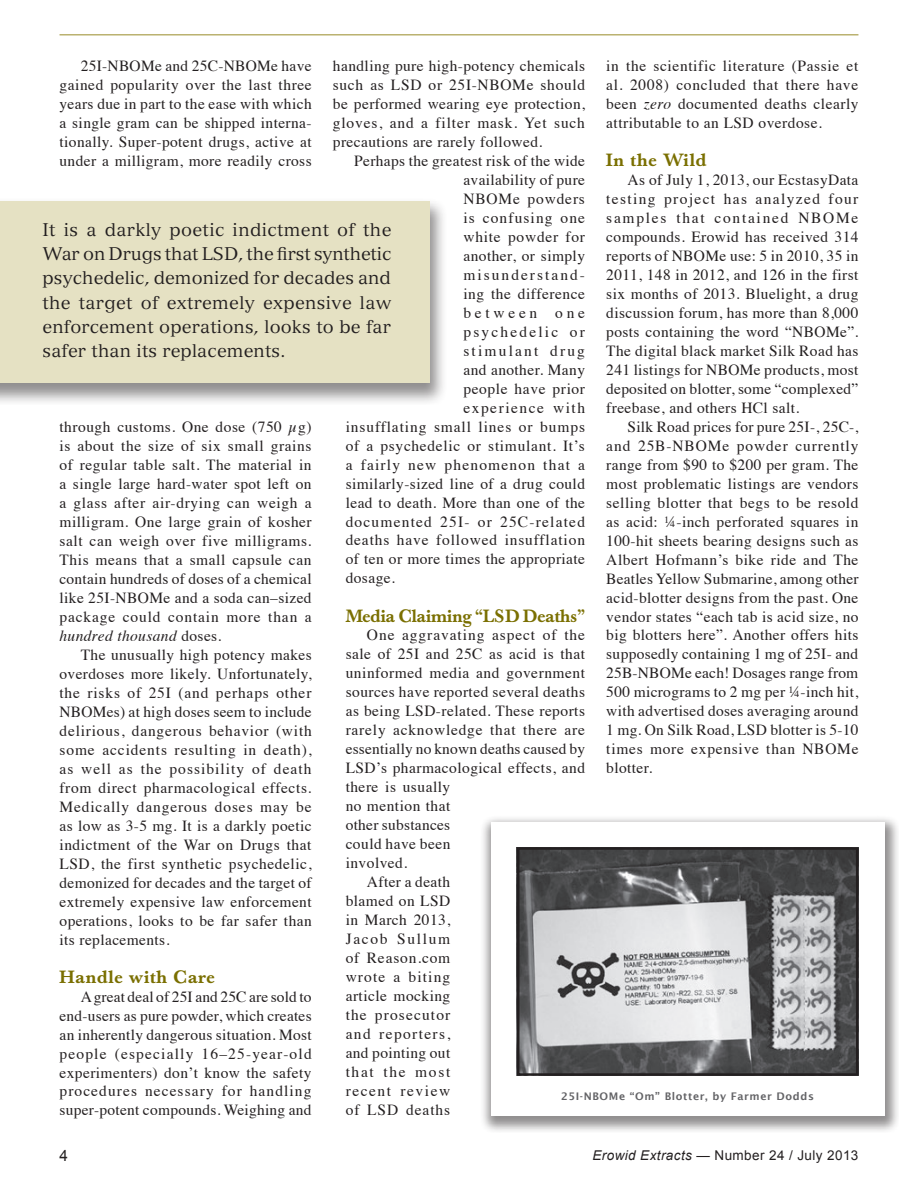
<style>
.page{position:relative;width:918px;height:1188px;background:#fff}
.page>*{position:absolute;margin:0;border:0;box-sizing:border-box;transform-origin:0 0}
.y_Quote_-_Pull_4{font:18px/24.3px "Versailles";letter-spacing:.01em;color:#231f20;text-align:justify}
.Header_-_Sub_3_-_Bas{font:500 17.55px "Baskerville";color:#7a6f00}
.Header_-_Sub_3_-_Bas-2{font:500 17.55px "Baskerville";letter-spacing:.04em;color:#7a6f00;scale:1.04 1}
.t1{font:15.75px "Arial";color:#231f20}
.Body_-_Default{font:15.45px/19px "Times";letter-spacing:.03em;color:#231f20;text-align:justify}
.Body_-_Default-2{font:15.45px "Times";letter-spacing:.055em;color:#231f20}
.Body_-_Default-3{font:15.45px "Times";letter-spacing:.06em;color:#231f20}
.Body_-_Default-4{font:15.45px "Times";letter-spacing:.08em;color:#231f20}
.Body_-_Default-5{font:15.45px "Times";letter-spacing:.14em;color:#231f20}
.Body_-_Default-6{font:15.45px "Times";letter-spacing:.075em;color:#231f20}
.Body_-_Default-7{font:15.45px "Times";letter-spacing:.07em;color:#231f20}
.Body_-_Default-8{font:15.45px "Times";letter-spacing:.05em;color:#231f20}
.Body_-_Default-9{font:15.45px "Times";letter-spacing:.13em;color:#231f20}
.Body_-_Default-10{font:15.45px "Times";letter-spacing:.1em;color:#231f20}
.Body_-_Default-11{font:15.45px "Times";letter-spacing:.24em;color:#231f20}
.t2{font:13.5px "Arial";letter-spacing:.03em;color:#231f20}
.Photo_-_Description{font:600 10.5px "Lucida Sans";letter-spacing:.06em;color:#636366}
.s1{font-style:italic}
</style>
<div class="page">
<hr style="left:60px;top:34px;width:798px;height:2px;background:#bbb270">
<div style="left:478px;top:813px;width:421px;height:320px;background:#231f20;opacity:.5"></div>
<div style="left:491px;top:822px;width:394px;height:294px;background:#fff"></div>
<img style="left:521px;top:851px;width:333px;height:221px">
<div style="left:517px;top:847px;width:341px;height:229px;border:3px solid #231f20"></div>
<div style="left:0;top:195px;width:446px;height:210px;background:#231f20;opacity:.5"></div>
<div style="left:0;top:201px;width:429px;height:182px;background:#e5e1c3"></div>
<p class="Body_-_Default" style="left:60px;top:55px;width:254px;text-indent:21px">25I-NBOMe and 25C-NBOMe have gained popularity over the last three years due in part to the ease with which a single gram can be shipped interna&shy;tionally. Super-potent drugs, active at under a milligram, more readily cross</p>
<p class="Body_-_Default" style="left:333px;top:55px;width:254px">handling pure high-potency chemicals such as LSD or 25I-NBOMe should be performed wearing eye protection, gloves, and a filter mask. Yet such precautions are rarely followed.</p>
<p class="Body_-_Default" style="left:606px;top:55px;width:254px">in the scientific literature (Passie et al. 2008) concluded that there have been <span class="s1">zero</span> documented deaths clearly attributable to an LSD overdose.</p>
<p class="Header_-_Sub_3_-_Bas-2" style="left:606px;top:150px;width:98px">In the Wild</p>
<p class="Body_-_Default" style="left:606px;top:169px;width:254px;text-indent:21px">As of July 1, 2013, our EcstasyData testing project has analyzed four samples that contained NBOMe compounds. Erowid has received 314 reports of NBOMe use: 5 in 2010, 35 in 2011, 148 in 2012, and 126 in the first six months of 2013. Bluelight, a drug discussion forum, has more than 8,000 posts containing the word “NBOMe”.<br>The digital black market Silk Road has 241 listings for NBOMe products, most deposited on blotter, some “complexed” freebase, and others HCl salt.</p>
<p class="Body_-_Default" style="left:606px;top:416px;width:254px;text-indent:21px">Silk Road prices for pure 25I-, 25C-, and 25B-NBOMe powder currently range from $90 to $200 per gram. The most problematic listings are vendors selling blotter that begs to be resold as acid: ¼-inch perforated squares in 100-hit sheets bearing designs such as Albert Hofmann’s bike ride and The Beatles Yellow Submarine, among other acid-blotter designs from the past. One vendor states “each tab is acid size, no big blotters here”. Another offers hits supposedly containing 1 mg of 25I- and 25B-NBOMe each! Dosages range from 500 micrograms to 2 mg per ¼-inch hit, with advertised doses averaging around 1 mg. On Silk Road, LSD blotter is 5-10 times more expensive than NBOMe blotter.</p>
<p class="Body_-_Default" style="left:354px;top:150px;width:232px">Perhaps the greatest risk of the wide</p>
<p class="Body_-_Default" style="left:463px;top:169px;width:123px">availability of pure</p>
<p class="Body_-_Default-2" style="left:463px;top:184px;width:123px">NBOMe powders</p>
<p class="Body_-_Default-7" style="left:463px;top:203px;width:123px">is confusing one</p>
<p class="Body_-_Default-8" style="left:463px;top:222px;width:123px">white powder for</p>
<p class="Body_-_Default" style="left:463px;top:245px;width:123px">another, or simply</p>
<p class="Body_-_Default-9" style="left:463px;top:260px;width:123px">misunderstand-</p>
<p class="Body_-_Default" style="left:463px;top:283px;width:123px">ing the difference</p>
<p class="Body_-_Default-11" style="left:463px;top:298px;width:123px">between one</p>
<p class="Body_-_Default-5" style="left:463px;top:317px;width:123px">psychedelic or</p>
<p class="Body_-_Default-5" style="left:463px;top:336px;width:123px">stimulant drug</p>
<p class="Body_-_Default" style="left:463px;top:359px;width:123px">and another. Many</p>
<p class="Body_-_Default" style="left:463px;top:378px;width:123px">people have prior</p>
<p class="Body_-_Default-10" style="left:463px;top:393px;width:123px">experience with</p>
<p class="Body_-_Default-3" style="left:346px;top:412px;width:241px">insufflating small lines or bumps</p>
<p class="Body_-_Default" style="left:346px;top:435px;width:241px">of a psychedelic or stimulant. It’s</p>
<p class="Body_-_Default-6" style="left:346px;top:450px;width:241px">a fairly new phenomenon that a</p>
<p class="Body_-_Default" style="left:346px;top:473px;width:241px">similarly-sized line of a drug could</p>
<p class="Body_-_Default" style="left:346px;top:492px;width:241px">lead to death. More than one of the</p>
<p class="Body_-_Default-4" style="left:346px;top:507px;width:241px">documented 25I- or 25C-related</p>
<p class="Body_-_Default-2" style="left:346px;top:526px;width:241px">deaths have followed insufflation</p>
<p class="Body_-_Default" style="left:346px;top:548px;width:241px">of ten or more times the appropriate</p>
<p class="Body_-_Default" style="left:346px;top:567px;width:51px">dosage.</p>
<p class="Header_-_Sub_3_-_Bas" style="left:346px;top:605px;width:241px">Media Claiming “LSD Deaths”</p>
<p class="Body_-_Default" style="left:346px;top:624px;width:241px;text-align:left;text-indent:21px">One aggravating aspect of the sale of 25I and 25C as acid is that uninformed media and government sources have reported several deaths as being LSD-related. These reports rarely acknowledge that there are essentially no known deaths caused by<br>LSD’s pharmacological effects, and there is usually<br>no mention that<br>other substances<br>could have been<br>involved.</p>
<p class="Body_-_Default" style="left:346px;top:871px;width:106px;text-indent:21px">After a death blamed on LSD in March 2013, Jacob Sullum of Reason.com wrote a biting article mocking the prosecutor and reporters, and pointing out that the most recent review of LSD deaths</p>
<p class="y_Quote_-_Pull_4" style="left:43px;top:217px;width:350px">It is a darkly poetic indictment of the War on Drugs that LSD, the first synthetic psychedelic, demonized for decades and the target of extremely expensive law enforcement operations, looks to be far safer than its replacements.</p>
<p class="Body_-_Default" style="left:60px;top:416px;width:254px">through customs. One dose (750 µg) is about the size of six small grains of regular table salt. The material in a single large hard-water spot left on a glass after air-drying can weigh a milligram. One large grain of kosher salt can weigh over five milligrams.<br>This means that a small capsule can contain hundreds of doses of a chemical like 25I-NBOMe and a soda can–sized package could contain more than a <span class="s1">hundred thousand</span> doses.</p>
<p class="Body_-_Default" style="left:60px;top:644px;width:254px;text-indent:21px">The unusually high potency makes overdoses more likely. Unfortunately, the risks of 25I (and perhaps other NBOMes) at high doses seem to include delirious, dangerous behavior (with some accidents resulting in death), as well as the possibility of death from direct pharmacological effects.<br>Medically dangerous doses may be as low as 3-5 mg. It is a darkly poetic indictment of the War on Drugs that LSD, the first synthetic psychedelic, demonized for decades and the target of extremely expensive law enforcement operations, looks to be far safer than its replacements.</p>
<p class="Header_-_Sub_3_-_Bas-2" style="left:60px;top:966px;width:151px">Handle with Care</p>
<p class="Body_-_Default" style="left:60px;top:986px;width:254px;text-indent:21px">A great deal of 25I and 25C are sold to end-users as pure powder, which creates an inherently dangerous situation. Most people (especially 16–25-year-old experimenters) don’t know the safety procedures necessary for handling super-potent compounds. Weighing and</p>
<p class="Photo_-_Description" style="left:561px;top:1091px;width:254px">25I-NBOMe “Om” Blotter, by Farmer Dodds</p>
<p class="t1" style="left:60px;top:1145px;width:10px">4</p>
<p class="t2" style="left:592px;top:1146px;width:267px"><span class="s1">Erowid Extracts</span> — Number 24 / July 2013</p>
</div>
